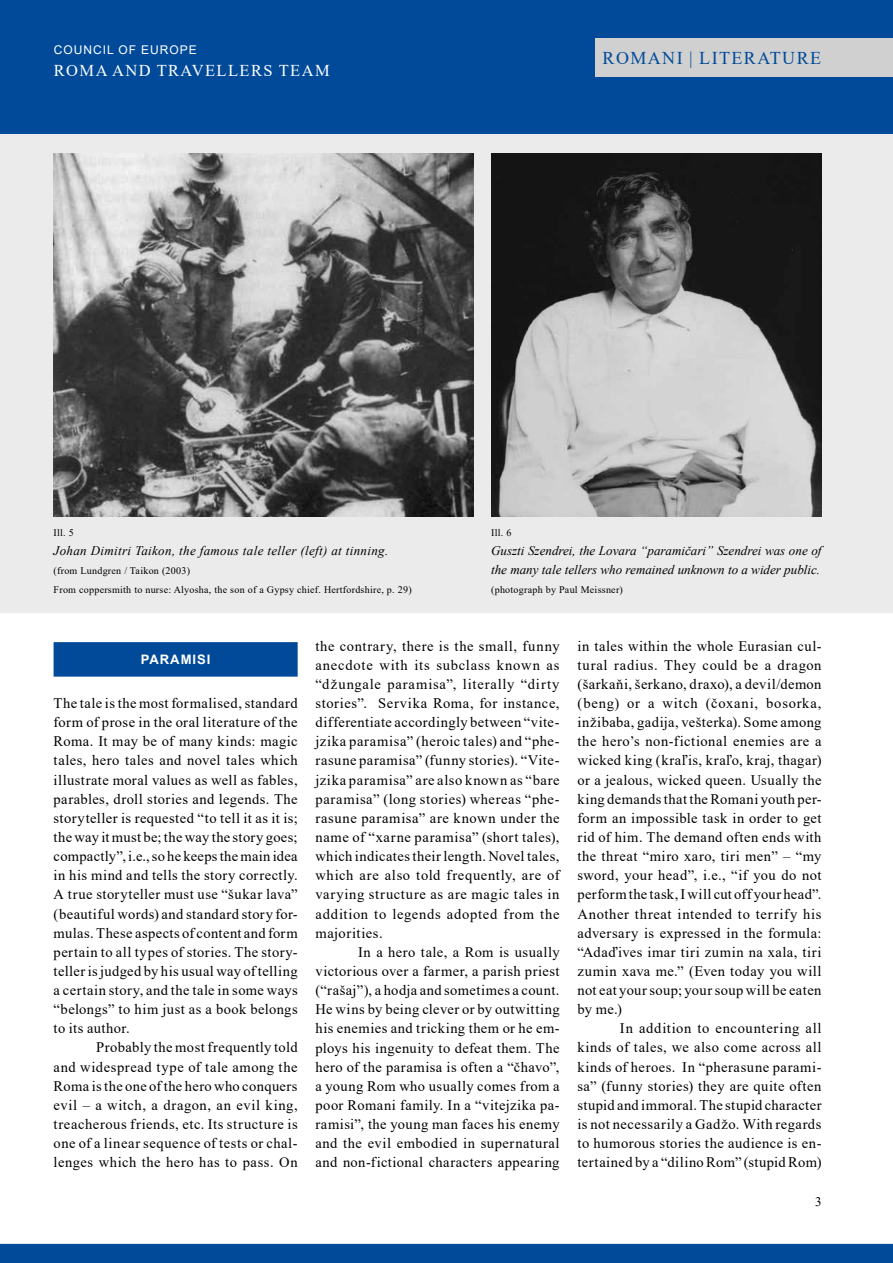
<style>
.page{position:relative;width:893px;height:1263px;background:#fff}
.page>*{position:absolute;margin:0;border:0;box-sizing:border-box;transform-origin:0 0}
.t1{font:18px "Times New Roman";letter-spacing:.08em;color:#004a99}
.t2{font:16.5px "Times New Roman";letter-spacing:.085em;color:#fff}
.t3{font:14.55px/19.2px "Times New Roman";letter-spacing:.035em;color:#000;text-align:justify}
.t4{font:italic 13.05px/19.2px "Times New Roman";color:#000}
.t5{font:italic 13.05px "Times New Roman";letter-spacing:.025em;color:#000}
.t6{font:700 13.05px "Arial";letter-spacing:.075em;color:#fff}
.t7{font:13.05px "Times New Roman";color:#000}
.t8{font:12px "Arial";letter-spacing:.085em;color:#fff}
.t9{font:10.05px/19.2px "Times New Roman";letter-spacing:.025em;color:#000}
</style>
<div class="page">
<div style="left:0;top:0;width:893px;height:612px;background:#ebebeb"></div>
<div style="left:54px;top:642px;width:244px;height:35px;background:#004a99"></div>
<div style="left:0;top:1244px;width:893px;height:19px;background:#004a99"></div>
<div style="left:0;top:0;width:893px;height:134px;background:#004a99"></div>
<div style="left:595px;top:38px;width:298px;height:39px;background:#d0d0d0"></div>
<img style="left:491px;top:153px;width:330px;height:364px">
<img style="left:54px;top:153px;width:419px;height:364px">
<p class="t8" style="left:54px;top:41px;width:145px">COUNCIL OF EUROPE</p>
<p class="t2" style="left:54px;top:58px;width:277px">ROMA AND TRAVELLERS TEAM</p>
<p class="t1" style="left:603px;top:45px;width:220px">ROMANI | LITERATURE</p>
<p class="t9" style="left:54px;top:522px;width:22px">Ill. 5</p>
<p class="t5" style="left:54px;top:542px;width:336px">Johan Dimitri Taikon, the famous tale teller (left) at tinning.</p>
<p class="t9" style="left:54px;top:561px;width:360px">(from Lundgren / Taikon (2003)<br>From coppersmith to nurse: Alyosha, the son of a Gypsy chief. Hertfordshire, p. 29)</p>
<p class="t9" style="left:491px;top:522px;width:22px">Ill. 6</p>
<p class="t4" style="left:491px;top:541px;width:332px">Guszti Szendrei, the Lovara “paramičari” Szendrei was one of the many tale tellers who remained unknown to a wider public.</p>
<p class="t9" style="left:491px;top:580px;width:133px">(photograph by Paul Meissner)</p>
<p class="t6" style="left:141px;top:650px;width:71px">PARAMISI</p>
<p class="t3" style="left:54px;top:693px;width:246px">The tale is the most formalised, standard form of prose in the oral literature of the Roma. It may be of many kinds: magic tales, hero tales and novel tales which illustrate moral values as well as fables, parables, droll stories and legends. The storyteller is requested “to tell it as it is; the way it must be; the way the story goes; compactly”, i.e., so he keeps the main idea in his mind and tells the story correctly.<br>A true storyteller must use “šukar lava” (beautiful words) and standard story for&shy;mulas. These aspects of content and form pertain to all types of stories. The story&shy;teller is judged by his usual way of telling a certain story, and the tale in some ways “belongs” to him just as a book belongs to its author.</p>
<p class="t3" style="left:54px;top:1037px;width:246px;text-indent:43px">Probably the most frequently told and widespread type of tale among the Roma is the one of the hero who conquers evil – a witch, a dragon, an evil king, treacherous friends, etc. Its structure is one of a linear sequence of tests or chal&shy;lenges which the hero has to pass. On</p>
<p class="t3" style="left:315px;top:636px;width:246px">the contrary, there is the small, funny anecdote with its subclass known as “džungale paramisa”, literally “dirty stories”. Servika Roma, for instance, differentiate accordingly between “vite&shy;jzika paramisa” (heroic tales) and “phe&shy;rasune paramisa” (funny stories). “Vite&shy;jzika paramisa” are also known as “bare paramisa” (long stories) whereas “phe&shy;rasune paramisa” are known under the name of “xarne paramisa” (short tales), which indicates their length. Novel tales, which are also told frequently, are of varying structure as are magic tales in addition to legends adopted from the majorities.</p>
<p class="t3" style="left:315px;top:942px;width:246px;text-indent:43px">In a hero tale, a Rom is usually victorious over a farmer, a parish priest (“rašaj”), a hodja and sometimes a count.<br>He wins by being clever or by outwitting his enemies and tricking them or he em&shy;ploys his ingenuity to defeat them. The hero of the paramisa is often a “čhavo”, a young Rom who usually comes from a poor Romani family. In a “vitejzika pa&shy;ramisi”, the young man faces his enemy and the evil embodied in supernatural and non-fictional characters appearing</p>
<p class="t3" style="left:577px;top:636px;width:246px">in tales within the whole Eurasian cul&shy;tural radius. They could be a dragon (šarkaňi, šerkano, draxo), a devil/demon (beng) or a witch (čoxani, bosorka, inžibaba, gadija, vešterka). Some among the hero’s non-fictional enemies are a wicked king (kraľis, kraľo, kraj, thagar) or a jealous, wicked queen. Usually the king demands that the Romani youth per&shy;form an impossible task in order to get rid of him. The demand often ends with the threat “miro xaro, tiri men” – “my sword, your head”, i.e., “if you do not perform the task, I will cut off your head”.<br>Another threat intended to terrify his adversary is expressed in the formula: “Adaďives imar tiri zumin na xala, tiri zumin xava me.” (Even today you will not eat your soup; your soup will be eaten by me.)</p>
<p class="t3" style="left:577px;top:1018px;width:246px;text-indent:43px">In addition to encountering all kinds of tales, we also come across all kinds of heroes. In “pherasune parami&shy;sa” (funny stories) they are quite often stupid and immoral. The stupid character is not necessarily a Gadžo. With regards to humorous stories the audience is en&shy;tertained by a “dilino Rom” (stupid Rom)</p>
<p class="t7" style="left:815px;top:1192px;width:8px">3</p>
</div>
